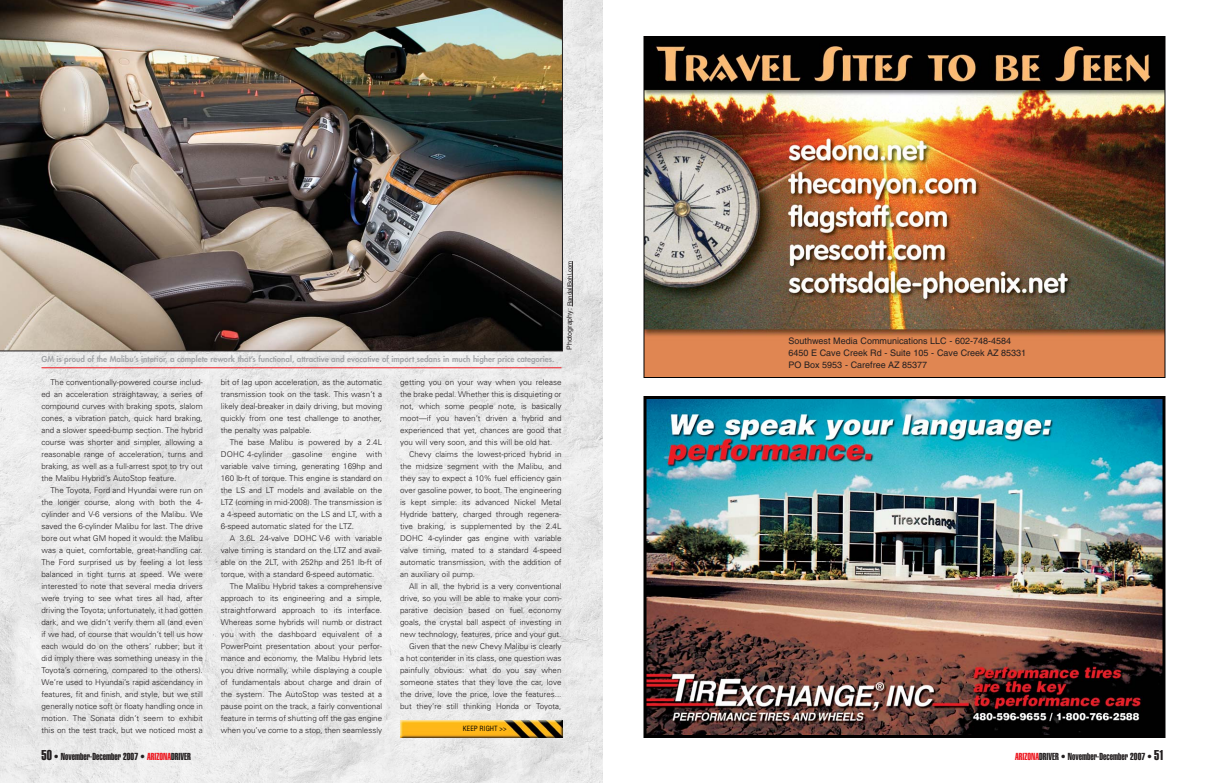
<style>
.page{position:relative;width:1206px;height:783px;background:#fff}
.page>*{position:absolute;margin:0;border:0;box-sizing:border-box;transform-origin:0 0}
.t1{font:10px "Helvetica Extra Compressed";color:#231f20}
.t2{font:9px/12px "Helvetica";color:#231f20}
.t3{font:300 8px/12px "Univers";color:#231f20;text-align:justify}
.t4{font:800 8px "Futura";color:#a3a5a8}
.t5{font:condensed 7px "Helvetica";color:#010000}
.t6{font:6px "Helvetica";color:#231f20}
.s1{font-size:7px}
.s2{font-size:14px}
.s3{color:#ed1c24}
</style>
<div class="page">
<img style="left:0;top:0;width:603px;height:783px">
<img style="left:0;top:0;width:562px;height:351px">
<img style="left:646px;top:38px;width:518px;height:338px">
<img style="left:647px;top:400px;width:515px;height:334px">
<div style="left:643px;top:396px;width:523px;height:342px;border:3px solid #010000"></div>
<img style="left:400px;top:720px;width:163px;height:18px">
<hr style="left:42px;top:367px;width:520px;height:1px;background:#ed1c24">
<hr style="left:572px;top:261px;width:1px;height:45px;background:#231f20">
<p class="t4" style="left:42px;top:355px;width:515px">GM is proud of the Malibu’s interior, a complete rework that’s functional, attractive and evocative of import sedans in much higher price categories.</p>
<p class="t6" style="left:567px;top:350px;width:90px;rotate:-90deg"><span class="s1">Photography:</span> RandallBohl.com</p>
<p class="t3" style="left:42px;top:377px;width:163px;text-indent:9px">The conventionally-powered course includ&shy;ed an acceleration straightaway, a series of compound curves with braking spots, slalom cones, a vibration patch, quick hard braking, and a slower speed-bump section. The hybrid course was shorter and simpler, allowing a reasonable range of acceleration, turns and braking, as well as a full-arrest spot to try out the Malibu Hybrid’s AutoStop feature.</p>
<p class="t3" style="left:42px;top:485px;width:163px;text-indent:9px">The Toyota, Ford and Hyundai were run on the longer course, along with both the 4- cylinder and V-6 versions of the Malibu. We saved the 6-cylinder Malibu for last. The drive bore out what GM hoped it would: the Malibu was a quiet, comfortable, great-handling car.<br>The Ford surprised us by feeling a lot less balanced in tight turns at speed. We were interested to note that several media drivers were trying to see what tires all had, after driving the Toyota; unfortunately, it had gotten dark, and we didn’t verify them all (and even if we had, of course that wouldn’t tell us how each would do on the others’ rubber; but it did imply there was something uneasy in the Toyota’s cornering, compared to the others).<br>We’re used to Hyundai’s rapid ascendancy in features, fit and finish, and style, but we still generally notice soft or floaty handling once in motion. The Sonata didn’t seem to exhibit this on the test track, but we noticed most a</p>
<p class="t1" style="left:42px;top:753px;width:151px"><span class="s2">50</span> • November-December 2007 • <span class="s3">ARIZONA</span>DRIVER</p>
<p class="t3" style="left:221px;top:377px;width:163px">bit of lag upon acceleration, as the automatic transmission took on the task. This wasn’t a likely deal-breaker in daily driving, but moving quickly from one test challenge to another, the penalty was palpable.</p>
<p class="t3" style="left:221px;top:437px;width:163px;text-indent:9px">The base Malibu is powered by a 2.4L DOHC 4-cylinder gasoline engine with variable valve timing, generating 169hp and 160 lb-ft of torque. This engine is standard on the LS and LT models and available on the LTZ (coming in mid-2008). The transmission is a 4-speed automatic on the LS and LT, with a 6-speed automatic slated for the LTZ.</p>
<p class="t3" style="left:230px;top:533px;width:154px">A 3.6L 24-valve DOHC V-6 with variable</p>
<p class="t3" style="left:221px;top:545px;width:163px">valve timing is standard on the LTZ and avail-</p>
<p class="t3" style="left:221px;top:557px;width:163px">able on the 2LT, with 252hp and 251 lb-ft of</p>
<p class="t3" style="left:221px;top:569px;width:155px">torque, with a standard 6-speed automatic.</p>
<p class="t3" style="left:230px;top:581px;width:154px">The Malibu Hybrid takes a comprehensive</p>
<p class="t3" style="left:221px;top:593px;width:163px">approach to its engineering and a simple,</p>
<p class="t3" style="left:221px;top:605px;width:163px">straightforward approach to its interface.</p>
<p class="t3" style="left:221px;top:617px;width:163px">Whereas some hybrids will numb or distract</p>
<p class="t3" style="left:221px;top:629px;width:163px">you with the dashboard equivalent of a</p>
<p class="t3" style="left:221px;top:641px;width:163px">PowerPoint presentation about your perfor-</p>
<p class="t3" style="left:221px;top:653px;width:163px">mance and economy, the Malibu Hybrid lets</p>
<p class="t3" style="left:221px;top:665px;width:163px">you drive normally, while displaying a couple</p>
<p class="t3" style="left:221px;top:677px;width:163px">of fundamentals about charge and drain of</p>
<p class="t3" style="left:221px;top:689px;width:163px">the system. The AutoStop was tested at a</p>
<p class="t3" style="left:221px;top:701px;width:163px">pause point on the track, a fairly conventional</p>
<p class="t3" style="left:221px;top:713px;width:163px">feature in terms of shutting off the gas engine</p>
<p class="t3" style="left:221px;top:725px;width:163px">when you’ve come to a stop, then seamlessly</p>
<p class="t3" style="left:400px;top:377px;width:163px">getting you on your way when you release the brake pedal. Whether this is disquieting or not, which some people note, is basically moot—if you haven’t driven a hybrid and experienced that yet, chances are good that you will very soon, and this will be old hat.</p>
<p class="t3" style="left:400px;top:449px;width:163px;text-indent:9px">Chevy claims the lowest-priced hybrid in the midsize segment with the Malibu, and they say to expect a 10% fuel efficiency gain over gasoline power, to boot. The engineering is kept simple: its advanced Nickel Metal Hydride battery, charged through regenera&shy;tive braking, is supplemented by the 2.4L DOHC 4-cylinder gas engine with variable valve timing, mated to a standard 4-speed automatic transmission, with the addition of an auxiliary oil pump.</p>
<p class="t3" style="left:400px;top:581px;width:163px;text-align:right">All in all, the hybrid is a very conventional drive, so you will be able to make your com&shy;parative decision based on fuel economy goals, the crystal ball aspect of investing in new technology, features, price and your gut.<br>Given that the new Chevy Malibu is clearly<br>a hot contender in its class, one question was painfully obvious: what do you say when someone states that they love the car, love the drive, love the price, love the features... but they’re still thinking Honda or Toyota,</p>
<p class="t5" style="left:463px;top:726px;width:45px">KEEP RIGHT &gt;&gt;</p>
<p class="t2" style="left:788px;top:336px;width:239px">Southwest Media Communications LLC - 602-748-4584<br>6450 E Cave Creek Rd - Suite 105 - Cave Creek AZ 85331<br>PO Box 5953 - Carefree AZ 85377</p>
<p class="t1" style="left:1015px;top:753px;width:151px"><span class="s3">ARIZONA</span>DRIVER • November-December 2007 • <span class="s2">51</span></p>
</div>
